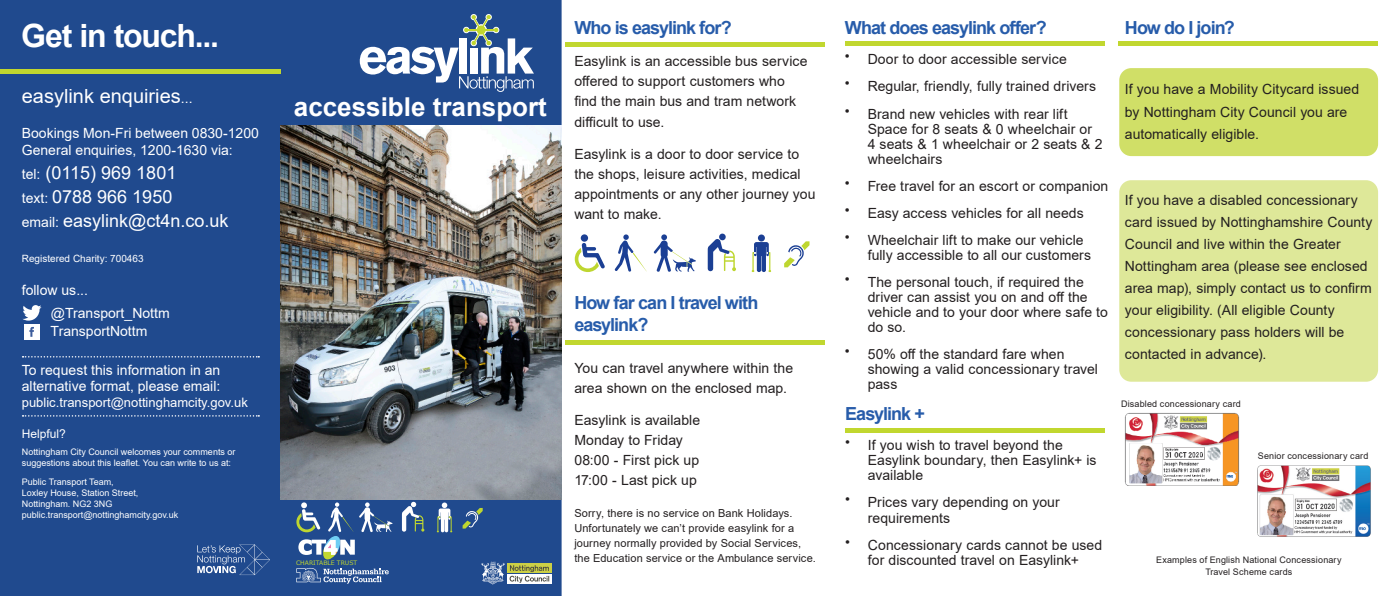
<style>
.page{position:relative;width:1387px;height:596px;background:#fff}
.page>*{position:absolute;margin:0;border:0;box-sizing:border-box;transform-origin:0 0}
.Body_text{font:700 32px "Arial";letter-spacing:-.04em;color:#fff}
.t1{font:700 26px "Arial";color:#fff}
.t2{font:20px "Arial";color:#fff}
.Second_Level_Heading{font:700 18px/22px "Arial";letter-spacing:-.055em;color:#275caa}
.t3{font:18px/24px "Arial";color:#fff}
.Second_Level_Heading-2{font:14px/15px "Arial";letter-spacing:.005em;color:#231f20}
.t4{font:14px/17.5px "Arial";color:#fff}
.t5{font:13px "Arial";color:#fff}
.t6{font:12px "Arial";color:#fff}
.Second_Level_Heading-3{font:11px/15px "Arial";letter-spacing:.01em;color:#231f20}
.t7{font:10px "Arial";color:#fff}
.t8{font:9px/11px "Arial";color:#fff}
.Second_Level_Heading-4{font:9px "Arial";letter-spacing:.02em;color:#231f20}
.t9{font:6.1px "Verdana";color:#c1d72f}
.s1{font-size:14px}
</style>
<div class="page">
<div style="left:0;top:0;width:281px;height:595px;background:#204a8e"></div>
<svg style="left:23px;top:356px;width:236px;height:1px"></svg>
<svg style="left:23px;top:415px;width:236px;height:1px"></svg>
<svg style="left:197px;top:544px;width:73px;height:30px"></svg>
<svg style="left:23px;top:305px;width:19px;height:15px"></svg>
<div style="left:24px;top:324px;width:16px;height:15px;background:#fff"></div>
<svg style="left:29px;top:327px;width:5px;height:9px"></svg>
<hr style="left:565px;top:42px;width:259px;height:4px;background:#c1d72f">
<hr style="left:565px;top:340px;width:259px;height:4px;background:#c1d72f">
<svg style="left:614px;top:234px;width:32px;height:37px"></svg>
<svg style="left:707px;top:233px;width:29px;height:38px"></svg>
<div style="left:580px;top:234px;width:8px;height:7px;background:#1b3f94;border-radius:50%"></div>
<svg style="left:574px;top:243px;width:31px;height:29px"></svg>
<svg style="left:653px;top:234px;width:42px;height:38px"></svg>
<div style="left:660px;top:240px;width:7px;height:18px;background:#1b3f94;border-radius:3px"></div>
<svg style="left:757px;top:234px;width:7px;height:7px"></svg>
<svg style="left:751px;top:242px;width:20px;height:30px"></svg>
<svg style="left:784px;top:241px;width:25px;height:26px"></svg>
<div style="left:1119px;top:68px;width:258px;height:88px;background:#d0df67;border-radius:12px"></div>
<div style="left:1119px;top:180px;width:258px;height:201px;background:#dee899;border-radius:12px"></div>
<hr style="left:1118px;top:42px;width:259px;height:4px;background:#c1d72f">
<hr style="left:844px;top:42px;width:260px;height:4px;background:#c1d72f">
<img style="left:1257px;top:465px;width:113px;height:71px">
<img style="left:1124px;top:413px;width:115px;height:72px">
<div style="left:279px;top:0;width:282px;height:126px;background:#204a8e"></div>
<svg style="left:360px;top:14px;width:174px;height:78px"></svg>
<hr style="left:0;top:69px;width:281px;height:4px;background:#c1d72f">
<img style="left:281px;top:125px;width:280px;height:371px">
<svg style="left:280px;top:496px;width:281px;height:99px;background:#3d6196"></svg>
<hr style="left:845px;top:428px;width:259px;height:4px;background:#c1d72f">
<p class="Body_text" style="left:21px;top:14px;width:199px">Get in touch...</p>
<p class="Second_Level_Heading" style="left:574px;top:17px;width:159px">Who is easylink for?</p>
<p class="Second_Level_Heading-2" style="left:574px;top:51px;width:235px;line-height:20px">Easylink is an accessible bus service offered to support customers who find the main bus and tram network difficult to use.</p>
<p class="Second_Level_Heading-2" style="left:574px;top:143px;width:243px;line-height:20px">Easylink is a door to door service to the shops, leisure activities, medical appointments or any other journey you want to make.</p>
<p class="t2" style="left:22px;top:82px;width:172px">easylink enquiries<span class="s1">...</span></p>
<p class="t4" style="left:22px;top:124px;width:238px">Bookings Mon-Fri between 0830-1200<br>General enquiries, 1200-1630 via:</p>
<p class="t3" style="left:22px;top:161px;width:208px"><span class="s1">tel:</span> (0115) 969 1801<br><span class="s1">text:</span> 0788 966 1950<br><span class="s1">email:</span> easylink@ct4n.co.uk</p>
<p class="t7" style="left:22px;top:252px;width:123px">Registered Charity: 700463</p>
<p class="t4" style="left:22px;top:281px;width:68px">follow us...</p>
<p class="t4" style="left:51px;top:304px;width:120px">@Transport_Nottm<br>TransportNottm</p>
<p class="t4" style="left:22px;top:361px;width:200px;line-height:16px">To request this information in an alternative format, please email:</p>
<p class="t5" style="left:22px;top:393px;width:227px">public.transport@nottinghamcity.gov.uk</p>
<p class="t6" style="left:22px;top:425px;width:46px">Helpful?</p>
<p class="t8" style="left:22px;top:446px;width:215px">Nottingham City Council welcomes your comments or suggestions about this leaflet. You can write to us at:</p>
<p class="t8" style="left:22px;top:475px;width:158px">Public Transport Team,<br>Loxley House, Station Street,<br>Nottingham. NG2 3NG public.transport@nottinghamcity.gov.uk</p>
<p class="t1" style="left:294px;top:88px;width:254px">accessible transport</p>
<p class="Second_Level_Heading" style="left:574px;top:291px;width:185px">How far can I travel with easylink?</p>
<p class="Second_Level_Heading-2" style="left:574px;top:357px;width:220px;line-height:20px">You can travel anywhere within the area shown on the enclosed map.</p>
<p class="Second_Level_Heading-2" style="left:574px;top:409px;width:127px;line-height:20px">Easylink is available<br>Monday to Friday<br>08:00 - First pick up<br>17:00 - Last pick up</p>
<p class="Second_Level_Heading-3" style="left:574px;top:505px;width:243px">Sorry, there is no service on Bank Holidays.<br>Unfortunately we can’t provide easylink for a journey normally provided by Social Services, the Education service or the Ambulance service.</p>
<p class="t9" style="left:296px;top:558px;width:63px">CHARITABLE TRUST</p>
<p class="Second_Level_Heading" style="left:844px;top:17px;width:203px">What does easylink offer?</p>
<p class="Second_Level_Heading-2" style="left:844px;top:52px;width:223px">• Door to door accessible service</p>
<p class="Second_Level_Heading-2" style="left:844px;top:79px;width:252px">• Regular, friendly, fully trained drivers</p>
<p class="Second_Level_Heading-2" style="left:867px;top:106px;width:236px;text-indent:-23px">• Brand new vehicles with rear lift<br>Space for 8 seats &amp; 0 wheelchair or<br>4 seats &amp; 1 wheelchair or 2 seats &amp; 2 wheelchairs</p>
<p class="Second_Level_Heading-2" style="left:844px;top:178px;width:265px">• Free travel for an escort or companion</p>
<p class="Second_Level_Heading-2" style="left:844px;top:205px;width:240px">• Easy access vehicles for all needs</p>
<p class="Second_Level_Heading-2" style="left:867px;top:232px;width:225px;text-indent:-23px">• Wheelchair lift to make our vehicle fully accessible to all our customers</p>
<p class="Second_Level_Heading-2" style="left:867px;top:274px;width:242px;text-indent:-23px">• The personal touch, if required the driver can assist you on and off the vehicle and to your door where safe to do so.</p>
<p class="Second_Level_Heading-2" style="left:867px;top:346px;width:232px;text-indent:-23px">• 50% off the standard fare when showing a valid concessionary travel pass</p>
<p class="Second_Level_Heading" style="left:845px;top:403px;width:81px">Easylink +</p>
<p class="Second_Level_Heading-2" style="left:867px;top:437px;width:230px;text-indent:-23px">• If you wish to travel beyond the<br>Easylink boundary, then Easylink+ is available</p>
<p class="Second_Level_Heading-2" style="left:867px;top:494px;width:193px;text-indent:-23px">• Prices vary depending on your requirements</p>
<p class="Second_Level_Heading-2" style="left:845px;top:536px;width:258px;text-align:center">• Concessionary cards cannot be used for discounted travel on Easylink+</p>
<p class="Second_Level_Heading" style="left:1124px;top:17px;width:111px">How do I join?</p>
<p class="Second_Level_Heading-2" style="left:1124px;top:78px;width:236px;line-height:22px">If you have a Mobility Citycard issued by Nottingham City Council you are automatically eligible.</p>
<p class="Second_Level_Heading-2" style="left:1124px;top:188px;width:249px;line-height:22px">If you have a disabled concessionary card issued by Nottinghamshire County Council and live within the Greater Nottingham area (please see enclosed area map), simply contact us to confirm your eligibility. (All eligible County concessionary pass holders will be contacted in advance).</p>
<p class="Second_Level_Heading-4" style="left:1120px;top:397px;width:121px">Disabled concessionary card</p>
<p class="Second_Level_Heading-4" style="left:1257px;top:449px;width:112px">Senior concessionary card</p>
<p class="Second_Level_Heading-4" style="left:1156px;top:553px;width:187px">Examples of English National Concessionary</p>
<p class="Second_Level_Heading-4" style="left:1205px;top:565px;width:88px">Travel Scheme cards</p>
</div>
